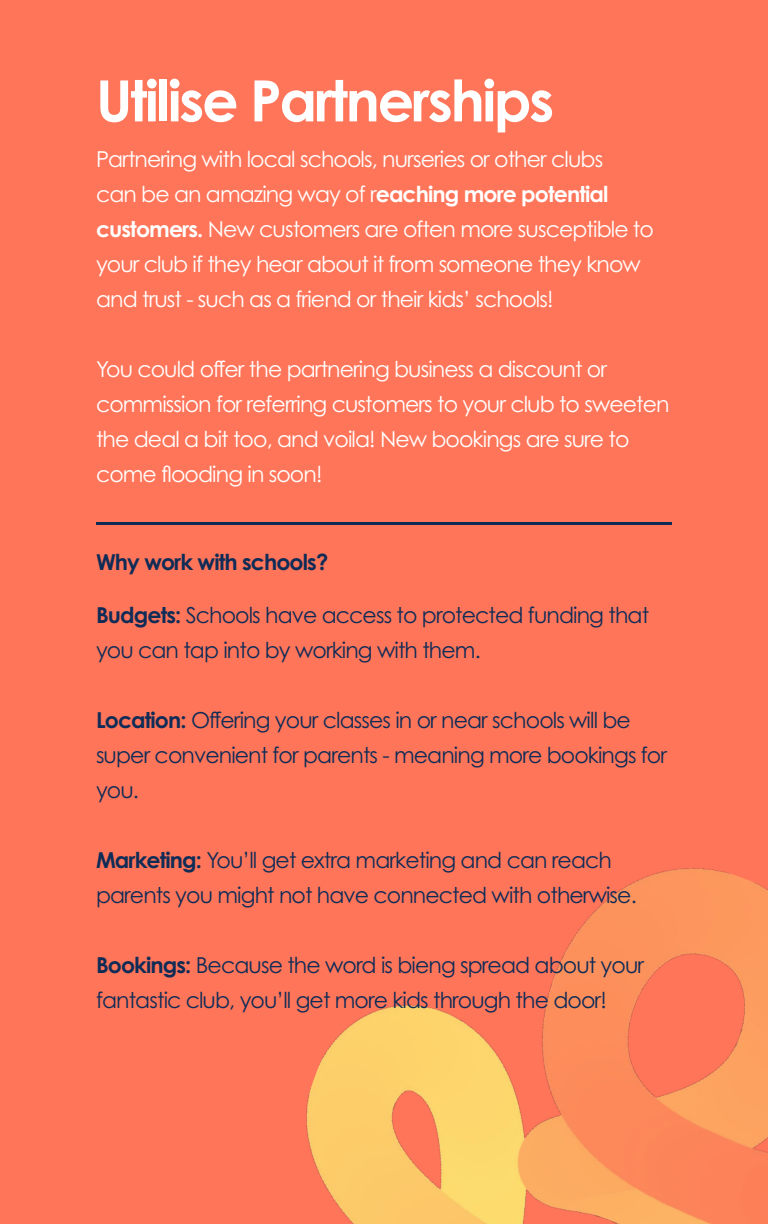
<style>
.page{position:relative;width:768px;height:1224px;background:#ff7559}
.page>*{position:absolute;margin:0;border:0;box-sizing:border-box;transform-origin:0 0}
.t1{font:700 57px "Century Gothic Pro";letter-spacing:-.04em;color:#fff}
.t2{font:22px/35px "Century Gothic Pro";letter-spacing:-.04em;color:#fff}
.t3{font:22px/35px "Century Gothic Pro";letter-spacing:-.04em;color:#0f2c57}
.t4{font:700 22px "Century Gothic Pro";letter-spacing:-.04em;color:#0f2c57}
.s1{font-weight:700}
</style>
<div class="page">
<img style="left:306px;top:867px;width:462px;height:357px">
<hr style="left:96px;top:522px;width:576px;height:3px;background:#0f2c57">
<h1 class="t1" style="left:96px;top:65px;width:460px">Utilise Partnerships</h1>
<p class="t2" style="left:96px;top:141px;width:559px">Partnering with local schools, nurseries or other clubs<br>can be an amazing way of r<span class="s1">eaching more potential customers.</span> New customers are often more susceptible to your club if they hear about it from someone they know and trust - such as a friend or their kids’ schools!</p>
<p class="t2" style="left:96px;top:351px;width:575px">You could offer the partnering business a discount or commission for referring customers to your club to sweeten the deal a bit too, and voila! New bookings are sure to come flooding in soon!</p>
<p class="t4" style="left:96px;top:548px;width:234px">Why work with schools?</p>
<p class="t3" style="left:96px;top:597px;width:555px"><span class="s1">Budgets:</span> Schools have access to protected funding that you can tap into by working with them.</p>
<p class="t3" style="left:96px;top:702px;width:573px"><span class="s1">Location:</span> Offering your classes in or near schools will be super convenient for parents - meaning more bookings for you.</p>
<p class="t3" style="left:96px;top:842px;width:542px"><span class="s1">Marketing:</span> You’ll get extra marketing and can reach parents you might not have connected with otherwise.</p>
<p class="t3" style="left:96px;top:947px;width:550px"><span class="s1">Bookings:</span> Because the word is bieng spread about your fantastic club, you’ll get more kids through the door!</p>
</div>
